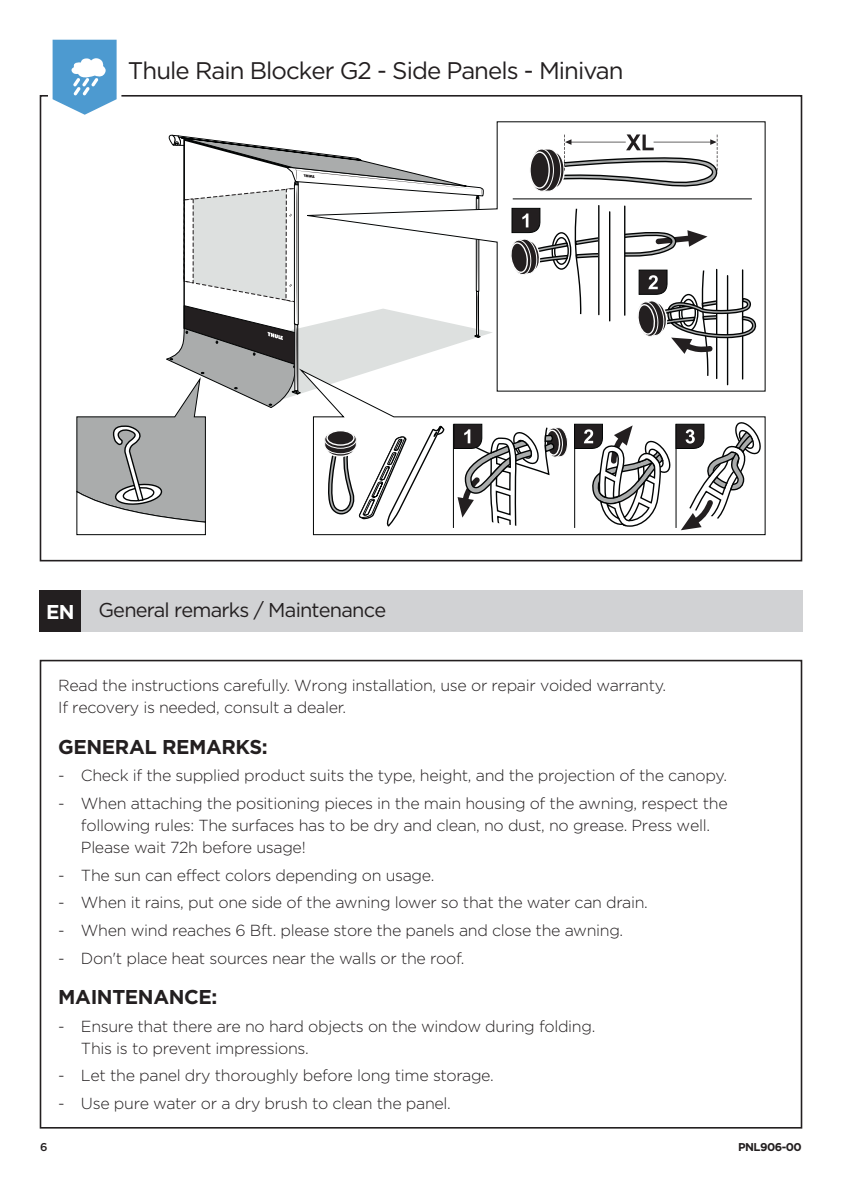
<style>
.page{position:relative;width:842px;height:1191px;background:#fff}
.page>*{position:absolute;margin:0;border:0;box-sizing:border-box;transform-origin:0 0}
.t1{font:24px "Thule";letter-spacing:-.04em;color:#231f20}
.t2{font:700 20px "Thule";letter-spacing:-.02em;color:#231f20}
.t3{font:20px "Thule";letter-spacing:-.04em;color:#231f20}
.t4{font:300 16px/22px "Thule";letter-spacing:-.02em;color:#231f20}
.t5{font:700 11.4px "Thule";letter-spacing:-.045em;color:#231f20}
.t6{font:500 11.4px "Thule";color:#231f20}
.s1{font-weight:700;font-size:20px;color:#fff}
</style>
<div class="page">
<svg style="left:496px;top:121px;width:270px;height:271px"></svg>
<svg style="left:76px;top:134px;width:687px;height:402px"></svg>
<div style="left:40px;top:95px;width:762px;height:466px;border:2px solid #231f20"></div>
<div style="left:48px;top:92px;width:73px;height:17px;background:#fff"></div>
<svg style="left:53px;top:40px;width:64px;height:75px"></svg>
<div style="left:40px;top:660px;width:762px;height:468px;border:2px solid #231f20"></div>
<div style="left:40px;top:590px;width:762px;height:41px;background:#d1d2d4"></div>
<div style="left:40px;top:590px;width:41px;height:41px;background:#231f20"></div>
<h1 class="t1" style="left:128px;top:55px;width:497px">Thule Rain Blocker G2 - Side Panels - Minivan</h1>
<p class="t3" style="left:98px;top:596px;width:289px">General remarks / Maintenance</p>
<p class="t4" style="left:45px;top:596px;width:313px"><span class="s1">EN</span> General marks and Thule warranty</p>
<p class="t4" style="left:58px;top:674px;width:609px">Read the instructions carefully. Wrong installation, use or repair voided warranty.<br>If recovery is needed, consult a dealer.</p>
<p class="t2" style="left:58px;top:734px;width:211px">GENERAL REMARKS:</p>
<p class="t4" style="left:58px;top:764px;width:670px">- Check if the supplied product suits the type, height, and the projection of the canopy.</p>
<p class="t4" style="left:81px;top:792px;width:648px;text-indent:-23px">- When attaching the positioning pieces in the main housing of the awning, respect the following rules: The surfaces has to be dry and clean, no dust, no grease. Press well.<br>Please wait 72h before usage!</p>
<p class="t4" style="left:58px;top:863px;width:378px">- The sun can effect colors depending on usage.</p>
<p class="t4" style="left:58px;top:891px;width:591px">- When it rains, put one side of the awning lower so that the water can drain.</p>
<p class="t4" style="left:58px;top:919px;width:566px">- When wind reaches 6 Bft. please store the panels and close the awning.</p>
<p class="t4" style="left:58px;top:946px;width:408px">- Don't place heat sources near the walls or the roof.</p>
<p class="t2" style="left:58px;top:985px;width:161px">MAINTENANCE:</p>
<p class="t4" style="left:81px;top:1014px;width:516px;text-indent:-23px">- Ensure that there are no hard objects on the window during folding.<br>This is to prevent impressions.</p>
<p class="t4" style="left:58px;top:1064px;width:437px">- Let the panel dry thoroughly before long time storage.</p>
<p class="t4" style="left:58px;top:1092px;width:394px">- Use pure water or a dry brush to clean the panel.</p>
<p class="t6" style="left:40px;top:1139px;width:9px">6</p>
<p class="t5" style="left:738px;top:1140px;width:65px">PNL906-00</p>
</div>
